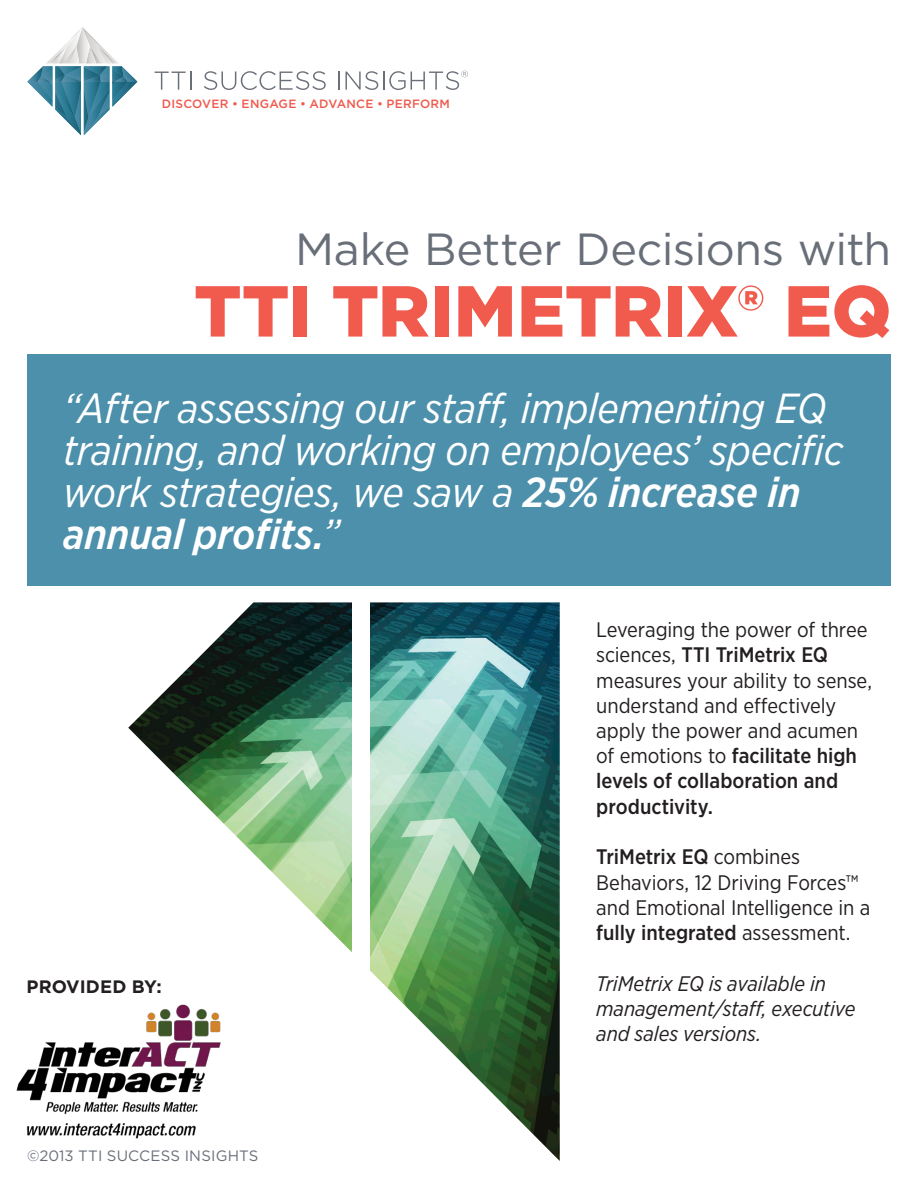
<style>
.page{position:relative;width:918px;height:1188px;background:#fff}
.page>*{position:absolute;margin:0;border:0;box-sizing:border-box;transform-origin:0 0}
.t1{font:900 72px "Gotham";letter-spacing:-.005em;color:#f15b4e}
.t2{font:45px "Gotham";letter-spacing:-.015em;color:#696f78}
.Pull_Quote{font:italic 42px/42px "Gotham Narrow";letter-spacing:-.01em;color:#fff}
.Body_Copy{font:21px/25.2px "Gotham Narrow";letter-spacing:-.005em;color:#231f20}
.Body_Copy-2{font:italic 21px/25.2px "Gotham Narrow";letter-spacing:-.005em;color:#231f20}
.t3{font:700 18px "Gotham";color:#231f20}
.t4{font:15px "Gotham";letter-spacing:.015em;color:#696f78}
.t5{font:500 12px "Gotham";letter-spacing:.02em;color:#f0594d}
.s1{font-weight:500}
</style>
<div class="page">
<div style="left:27px;top:354px;width:864px;height:231px;background:#4c90ac"></div>
<img style="left:128px;top:602px;width:432px;height:559px">
<div style="left:353px;top:599px;width:17px;height:380px;background:#fff"></div>
<svg style="left:27px;top:63px;width:111px;height:72px"></svg>
<img style="left:47px;top:57px;width:71px;height:6px">
<img style="left:64px;top:34px;width:37px;height:12px">
<img style="left:102px;top:47px;width:10px;height:16px">
<img style="left:96px;top:46px;width:6px;height:17px">
<img style="left:90px;top:46px;width:6px;height:17px">
<img style="left:76px;top:27px;width:14px;height:36px">
<img style="left:76px;top:46px;width:3px;height:17px">
<img style="left:67px;top:46px;width:9px;height:17px">
<img style="left:48px;top:46px;width:19px;height:17px">
<svg style="left:155px;top:72px;width:36px;height:18px"></svg>
<svg style="left:204px;top:71px;width:122px;height:19px"></svg>
<svg style="left:338px;top:72px;width:2px;height:18px"></svg>
<svg style="left:346px;top:71px;width:122px;height:19px"></svg>
<img style="left:16px;top:994px;width:219px;height:154px">
<p class="t5" style="left:162px;top:96px;width:290px">DISCOVER • ENGAGE • ADVANCE • PERFORM</p>
<p class="t2" style="left:295px;top:220px;width:598px">Make Better Decisions with</p>
<p class="t1" style="left:194px;top:261px;width:699px">TTI TRIMETRIX® EQ</p>
<p class="Pull_Quote" style="left:63px;top:387px;width:782px">“After assessing our staff, implementing EQ training, and working on employees’ specific work strategies, we saw a <span class="s1">25% increase in annual profits.</span>”</p>
<p class="t3" style="left:27px;top:975px;width:137px">PROVIDED BY:</p>
<p class="t4" style="left:27px;top:1146px;width:233px">©2013 TTI SUCCESS INSIGHTS</p>
<p class="Body_Copy" style="left:596px;top:617px;width:277px">Leveraging the power of three sciences, <span class="s1">TTI TriMetrix EQ </span>measures your ability to sense, understand and effectively apply the power and acumen of emotions to <span class="s1">facilitate high levels of collaboration and productivity.</span></p>
<p class="Body_Copy" style="left:596px;top:844px;width:276px"><span class="s1">TriMetrix EQ</span> combines<br>Behaviors, 12 Driving Forces™ and Emotional Intelligence in a <span class="s1">fully integrated</span> assessment.</p>
<p class="Body_Copy-2" style="left:596px;top:970px;width:261px">TriMetrix EQ is available in management/staff, executive and sales versions.</p>
</div>
